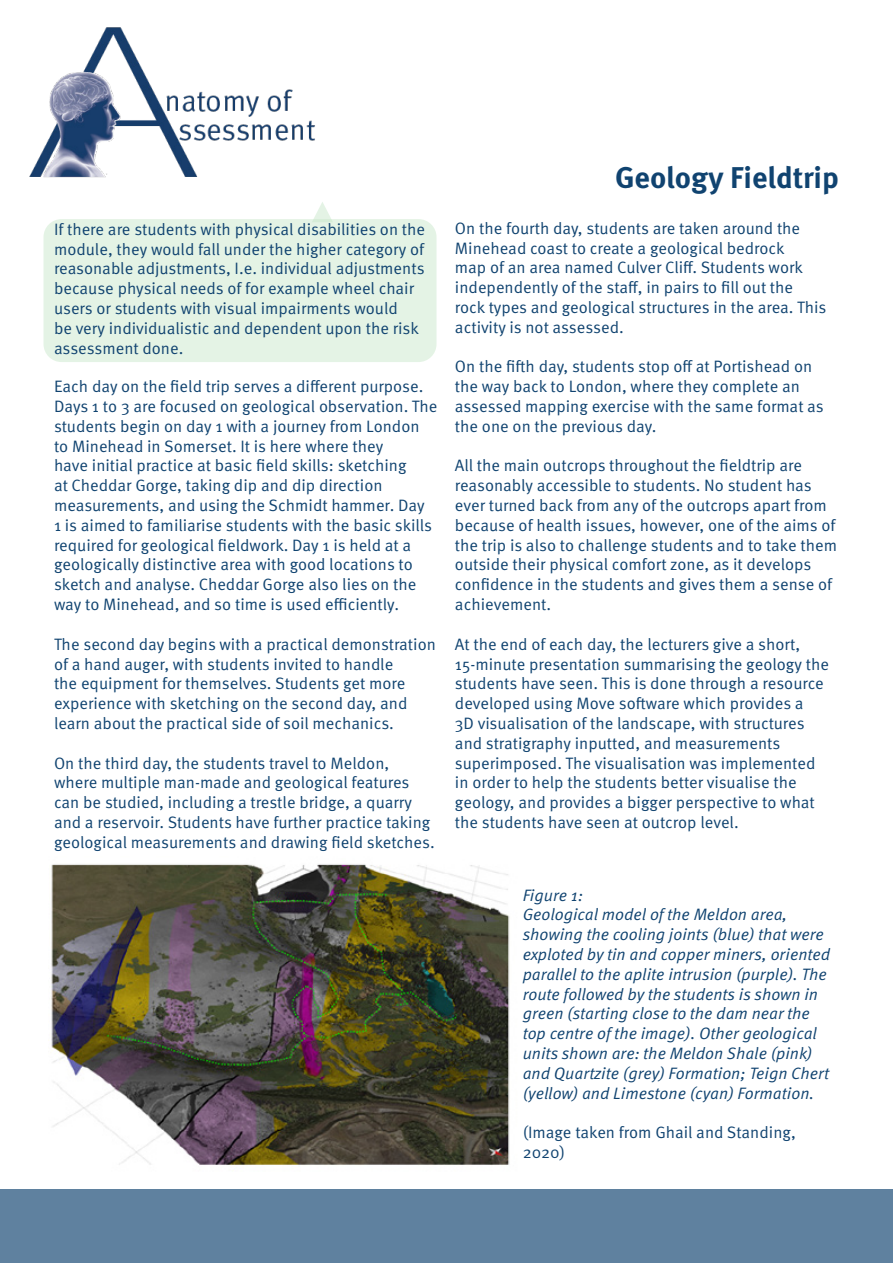
<style>
.page{position:relative;width:893px;height:1263px;background:#fff}
.page>*{position:absolute;margin:0;border:0;box-sizing:border-box;transform-origin:0 0}
.t1{font:700 30px "Meta Pro";color:#104370}
.t2{font:16.5px/19.8px "Meta Pro Norm";color:#104370}
.t3{font:16.5px/19.8px "Meta Pro Norm Ita";color:#104370}
</style>
<div class="page">
<img style="left:29px;top:27px;width:286px;height:151px">
<div style="left:0;top:1189px;width:893px;height:74px;background:#5f819f"></div>
<div style="left:44px;top:219px;width:392px;height:143px;background:#e4f3e5;border-radius:18px"></div>
<svg style="left:312px;top:202px;width:20px;height:20px"></svg>
<img style="left:51px;top:864px;width:459px;height:303px">
<p class="t2" style="left:54px;top:218px;width:373px">If there are students with physical disabilities on the module, they would fall under the higher category of reasonable adjustments, I.e. individual adjustments because physical needs of for example wheel chair users or students with visual impairments would<br>be very individualistic and dependent upon the risk assessment done.</p>
<p class="t2" style="left:54px;top:376px;width:385px">Each day on the field trip serves a different purpose.<br>Days 1 to 3 are focused on geological observation. The students begin on day 1 with a journey from London to Minehead in Somerset. It is here where they<br>have initial practice at basic field skills: sketching<br>at Cheddar Gorge, taking dip and dip direction measurements, and using the Schmidt hammer. Day<br>1 is aimed to familiarise students with the basic skills required for geological fieldwork. Day 1 is held at a geologically distinctive area with good locations to sketch and analyse. Cheddar Gorge also lies on the way to Minehead, and so time is used efficiently.</p>
<p class="t2" style="left:54px;top:633px;width:383px">The second day begins with a practical demonstration of a hand auger, with students invited to handle<br>the equipment for themselves. Students get more experience with sketching on the second day, and learn about the practical side of soil mechanics.</p>
<p class="t2" style="left:54px;top:752px;width:382px">On the third day, the students travel to Meldon, where multiple man-made and geological features can be studied, including a trestle bridge, a quarry and a reservoir. Students have further practice taking geological measurements and drawing field sketches.</p>
<p class="t1" style="left:615px;top:154px;width:225px">Geology Fieldtrip</p>
<p class="t2" style="left:455px;top:217px;width:373px">On the fourth day, students are taken around the Minehead coast to create a geological bedrock<br>map of an area named Culver Cliff. Students work independently of the staff, in pairs to fill out the rock types and geological structures in the area. This activity is not assessed.</p>
<p class="t2" style="left:455px;top:356px;width:370px">On the fifth day, students stop off at Portishead on the way back to London, where they complete an assessed mapping exercise with the same format as the one on the previous day.</p>
<p class="t2" style="left:455px;top:455px;width:384px">All the main outcrops throughout the fieldtrip are reasonably accessible to students. No student has ever turned back from any of the outcrops apart from because of health issues, however, one of the aims of the trip is also to challenge students and to take them outside their physical comfort zone, as it develops confidence in the students and gives them a sense of achievement.</p>
<p class="t2" style="left:455px;top:633px;width:375px">At the end of each day, the lecturers give a short, 15-minute presentation summarising the geology the students have seen. This is done through a resource developed using Move software which provides a<br>3D visualisation of the landscape, with structures and stratigraphy inputted, and measurements superimposed. The visualisation was implemented in order to help the students better visualise the geology, and provides a bigger perspective to what the students have seen at outcrop level.</p>
<p class="t3" style="left:523px;top:884px;width:62px">Figure 1:</p>
<p class="t3" style="left:523px;top:904px;width:309px">Geological model of the Meldon area, showing the cooling joints (blue) that were exploted by tin and copper miners, oriented parallel to the aplite intrusion (purple). The route followed by the students is shown in green (starting close to the dam near the top centre of the image). Other geological units shown are: the Meldon Shale (pink) and Quartzite (grey) Formation; Teign Chert (yellow) and Limestone (cyan) Formation.</p>
<p class="t2" style="left:523px;top:1121px;width:275px">(Image taken from Ghail and Standing,<br>2020)</p>
</div>
